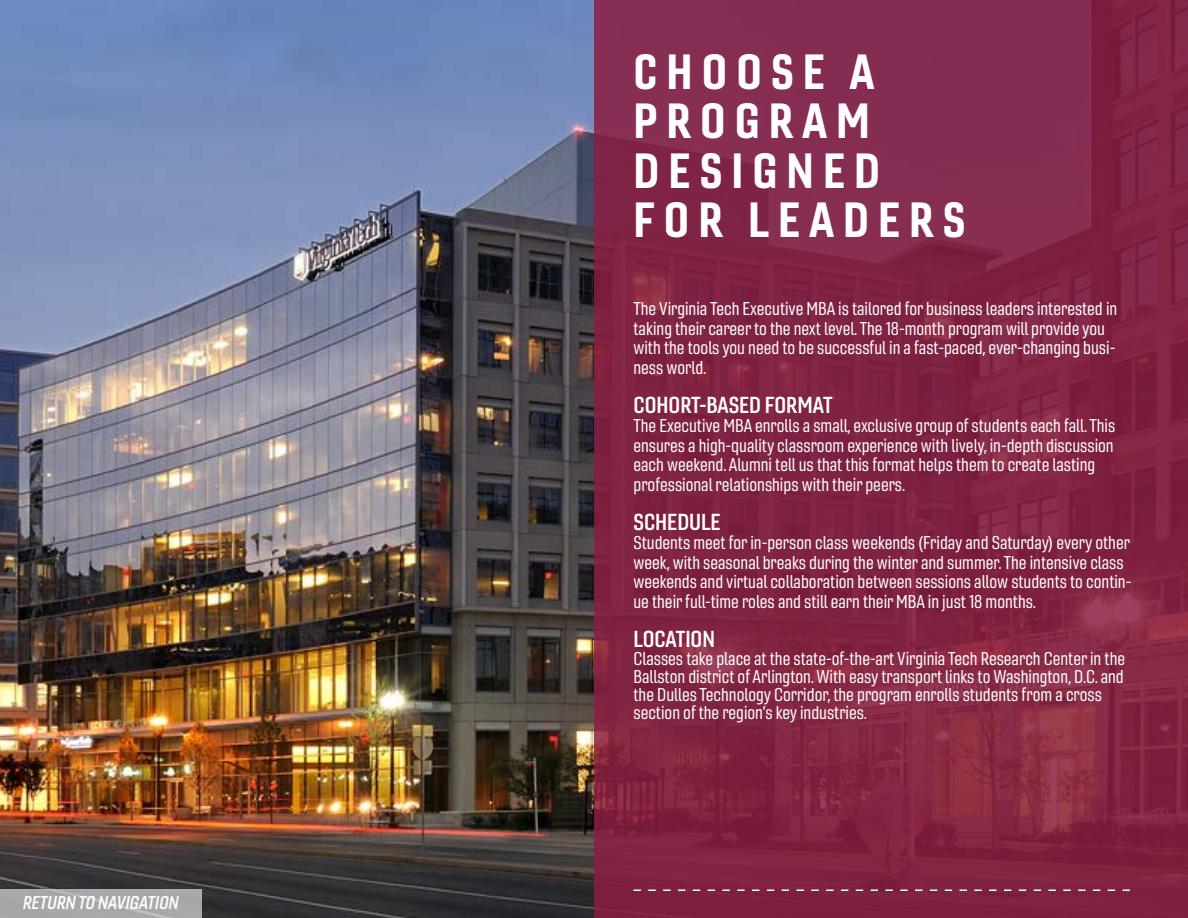
<style>
.page{position:relative;width:1188px;height:918px;background:#fff}
.page>*{position:absolute;margin:0;border:0;box-sizing:border-box;transform-origin:0 0}
.t1{font:48px/49.5px "Gineso Con Bol";letter-spacing:.19em;color:#fff}
.t2{font:22.5px "Gineso Con Dem";color:#fff}
.t3{font:18px/19.5px "Gineso Con Reg";color:#fff}
.t4{font:18px "Gineso Con Dem It";color:#fff}
</style>
<div class="page">
<img style="left:0;top:0;width:594px;height:918px">
<svg style="left:594px;top:0;width:594px;height:918px;background:#822545"></svg>
<svg style="left:633px;top:890px;width:497px;height:1px"></svg>
<div style="left:0;top:890px;width:202px;height:28px;background:#aaa7ab"></div>
<p class="t4" style="left:23px;top:892px;width:157px">RETURN TO NAVIGATION</p>
<h1 class="t1" style="left:633px;top:46px;width:334px">CHOOSE A<br>PROGRAM<br>DESIGNED<br>FOR LEADERS</h1>
<p class="t3" style="left:633px;top:299px;width:485px">The Virginia Tech Executive MBA is tailored for business leaders interested in taking their career to the next level. The 18-month program will provide you with the tools you need to be successful in a fast-paced, ever-changing busi&shy;ness world.</p>
<p class="t2" style="left:633px;top:390px;width:201px">COHORT-BASED FORMAT</p>
<p class="t3" style="left:633px;top:416px;width:483px">The Executive MBA enrolls a small, exclusive group of students each fall. This ensures a high-quality classroom experience with lively, in-depth discussion each weekend. Alumni tell us that this format helps them to create lasting professional relationships with their peers.</p>
<p class="t2" style="left:633px;top:507px;width:89px">SCHEDULE</p>
<p class="t3" style="left:633px;top:533px;width:499px">Students meet for in-person class weekends (Friday and Saturday) every other week, with seasonal breaks during the winter and summer. The intensive class weekends and virtual collaboration between sessions allow students to contin&shy;ue their full-time roles and still earn their MBA in just 18 months.</p>
<p class="t2" style="left:633px;top:624px;width:83px">LOCATION</p>
<p class="t3" style="left:633px;top:649px;width:493px;line-height:18px">Classes take place at the state-of-the-art Virginia Tech Research Center in the Ballston district of Arlington. With easy transport links to Washington, D.C. and the Dulles Technology Corridor, the program enrolls students from a cross section of the region’s key industries.</p>
</div>
